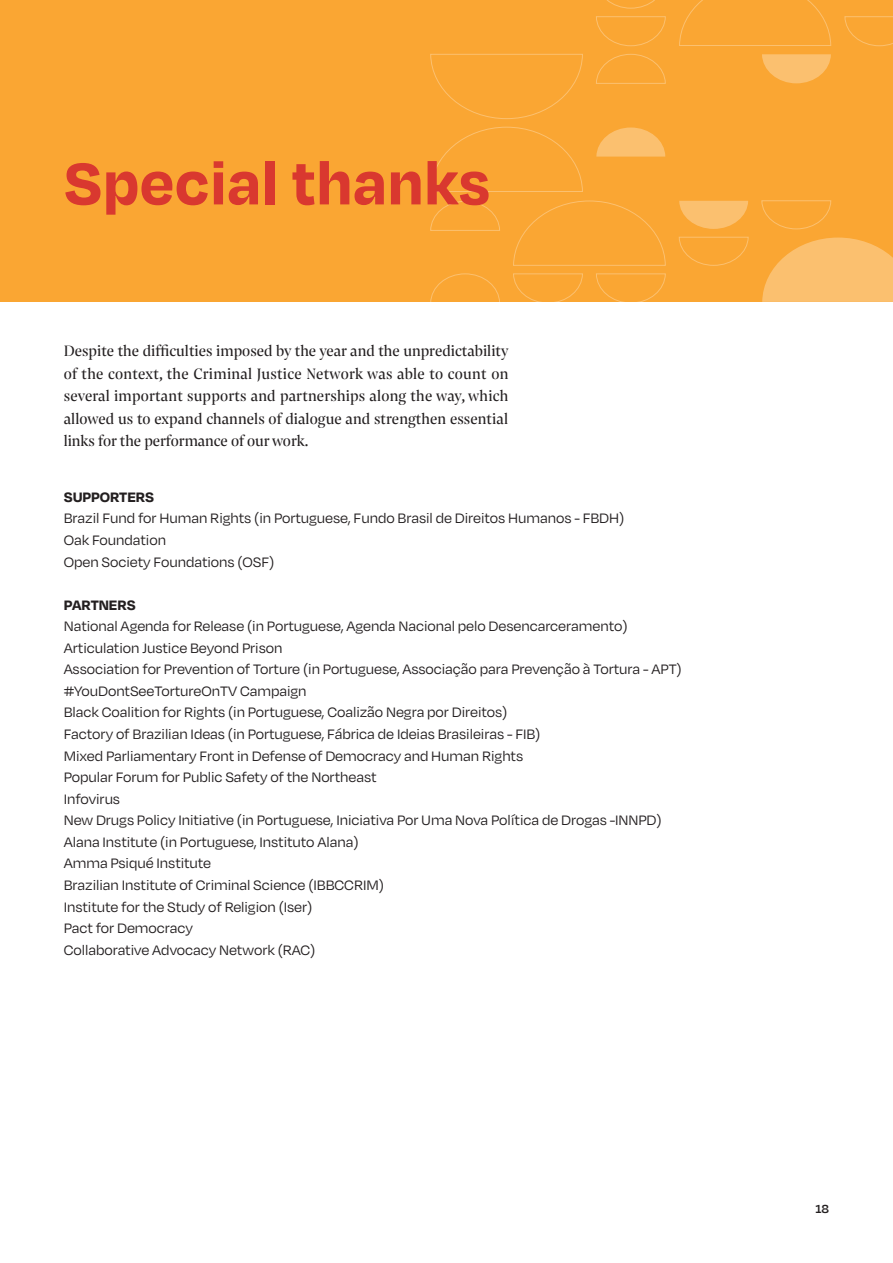
<style>
.page{position:relative;width:893px;height:1263px;background:#fff}
.page>*{position:absolute;margin:0;border:0;box-sizing:border-box;transform-origin:0 0}
.TIT_PADRAO1{font:700 67.5px "Degular";letter-spacing:.01em;color:#d9382f}
.TXT_CORRIDOSEMSERIFA{font:15.75px "Degular";letter-spacing:-.005em;color:#231f20}
.TXT_CORRIDOSERIFADO{font:15.75px/22.5px "Pensum Display";letter-spacing:-.005em;color:#231f20;text-align:justify}
.TXT_CORRIDOSEMSERIFA-2{font:700 15.75px "Degular";letter-spacing:-.005em;color:#231f20}
.t1{font:600 13.5px "Degular";color:#231f20}
</style>
<div class="page">
<div style="left:0;top:0;width:893px;height:301px;background:#faa633"></div>
<svg style="left:513px;top:200px;width:153px;height:66px"></svg>
<svg style="left:762px;top:238px;width:131px;height:63px"></svg>
<svg style="left:430px;top:126px;width:153px;height:66px"></svg>
<svg style="left:430px;top:54px;width:153px;height:65px"></svg>
<svg style="left:430px;top:273px;width:70px;height:28px"></svg>
<svg style="left:679px;top:201px;width:69px;height:28px"></svg>
<svg style="left:761px;top:200px;width:70px;height:30px"></svg>
<svg style="left:678px;top:236px;width:71px;height:30px"></svg>
<svg style="left:430px;top:201px;width:70px;height:30px"></svg>
<svg style="left:596px;top:54px;width:70px;height:30px"></svg>
<svg style="left:762px;top:54px;width:69px;height:29px"></svg>
<svg style="left:596px;top:16px;width:70px;height:30px"></svg>
<svg style="left:679px;top:0;width:152px;height:46px"></svg>
<svg style="left:607px;top:0;width:48px;height:9px"></svg>
<svg style="left:844px;top:16px;width:49px;height:30px"></svg>
<svg style="left:596px;top:127px;width:69px;height:30px"></svg>
<svg style="left:513px;top:273px;width:70px;height:28px"></svg>
<svg style="left:596px;top:273px;width:70px;height:28px"></svg>
<p class="TIT_PADRAO1" style="left:64px;top:140px;width:428px">Special thanks</p>
<p class="TXT_CORRIDOSERIFADO" style="left:64px;top:339px;width:446px">Despite the difficulties imposed by the year and the unpredictability of the context, the Criminal Justice Network was able to count on several important supports and partnerships along the way, which allowed us to expand channels of dialogue and strengthen essential links for the performance of our work.</p>
<p class="TXT_CORRIDOSEMSERIFA-2" style="left:64px;top:487px;width:92px">SUPPORTERS</p>
<p class="TXT_CORRIDOSEMSERIFA" style="left:64px;top:509px;width:562px">Brazil Fund for Human Rights (in Portuguese, Fundo Brasil de Direitos Humanos - FBDH)</p>
<p class="TXT_CORRIDOSEMSERIFA" style="left:64px;top:531px;width:104px">Oak Foundation</p>
<p class="TXT_CORRIDOSEMSERIFA" style="left:64px;top:552px;width:212px">Open Society Foundations (OSF)</p>
<p class="TXT_CORRIDOSEMSERIFA-2" style="left:64px;top:595px;width:73px">PARTNERS</p>
<p class="TXT_CORRIDOSEMSERIFA" style="left:64px;top:617px;width:565px">National Agenda for Release (in Portuguese, Agenda Nacional pelo Desencarceramento)</p>
<p class="TXT_CORRIDOSEMSERIFA" style="left:64px;top:638px;width:220px">Articulation Justice Beyond Prison</p>
<p class="TXT_CORRIDOSEMSERIFA" style="left:64px;top:660px;width:620px">Association for Prevention of Torture (in Portuguese, Associação para Prevenção à Tortura - APT)</p>
<p class="TXT_CORRIDOSEMSERIFA" style="left:64px;top:682px;width:244px">#YouDontSeeTortureOnTV Campaign</p>
<p class="TXT_CORRIDOSEMSERIFA" style="left:64px;top:703px;width:445px">Black Coalition for Rights (in Portuguese, Coalizão Negra por Direitos)</p>
<p class="TXT_CORRIDOSEMSERIFA" style="left:64px;top:725px;width:478px">Factory of Brazilian Ideas (in Portuguese, Fábrica de Ideias Brasileiras - FIB)</p>
<p class="TXT_CORRIDOSEMSERIFA" style="left:64px;top:746px;width:461px">Mixed Parliamentary Front in Defense of Democracy and Human Rights</p>
<p class="TXT_CORRIDOSEMSERIFA" style="left:64px;top:768px;width:314px">Popular Forum for Public Safety of the Northeast</p>
<p class="TXT_CORRIDOSEMSERIFA" style="left:64px;top:789px;width:58px">Infovirus</p>
<p class="TXT_CORRIDOSEMSERIFA" style="left:64px;top:811px;width:599px">New Drugs Policy Initiative (in Portuguese, Iniciativa Por Uma Nova Política de Drogas -INNPD)</p>
<p class="TXT_CORRIDOSEMSERIFA" style="left:64px;top:832px;width:296px">Alana Institute (in Portuguese, Instituto Alana)</p>
<p class="TXT_CORRIDOSEMSERIFA" style="left:64px;top:854px;width:149px">Amma Psiqué Institute</p>
<p class="TXT_CORRIDOSEMSERIFA" style="left:64px;top:876px;width:322px">Brazilian Institute of Criminal Science (IBBCCRIM)</p>
<p class="TXT_CORRIDOSEMSERIFA" style="left:64px;top:897px;width:250px">Institute for the Study of Religion (Iser)</p>
<p class="TXT_CORRIDOSEMSERIFA" style="left:64px;top:919px;width:131px">Pact for Democracy</p>
<p class="TXT_CORRIDOSEMSERIFA" style="left:64px;top:940px;width:253px">Collaborative Advocacy Network (RAC)</p>
<p class="t1" style="left:815px;top:1200px;width:15px">18</p>
</div>
